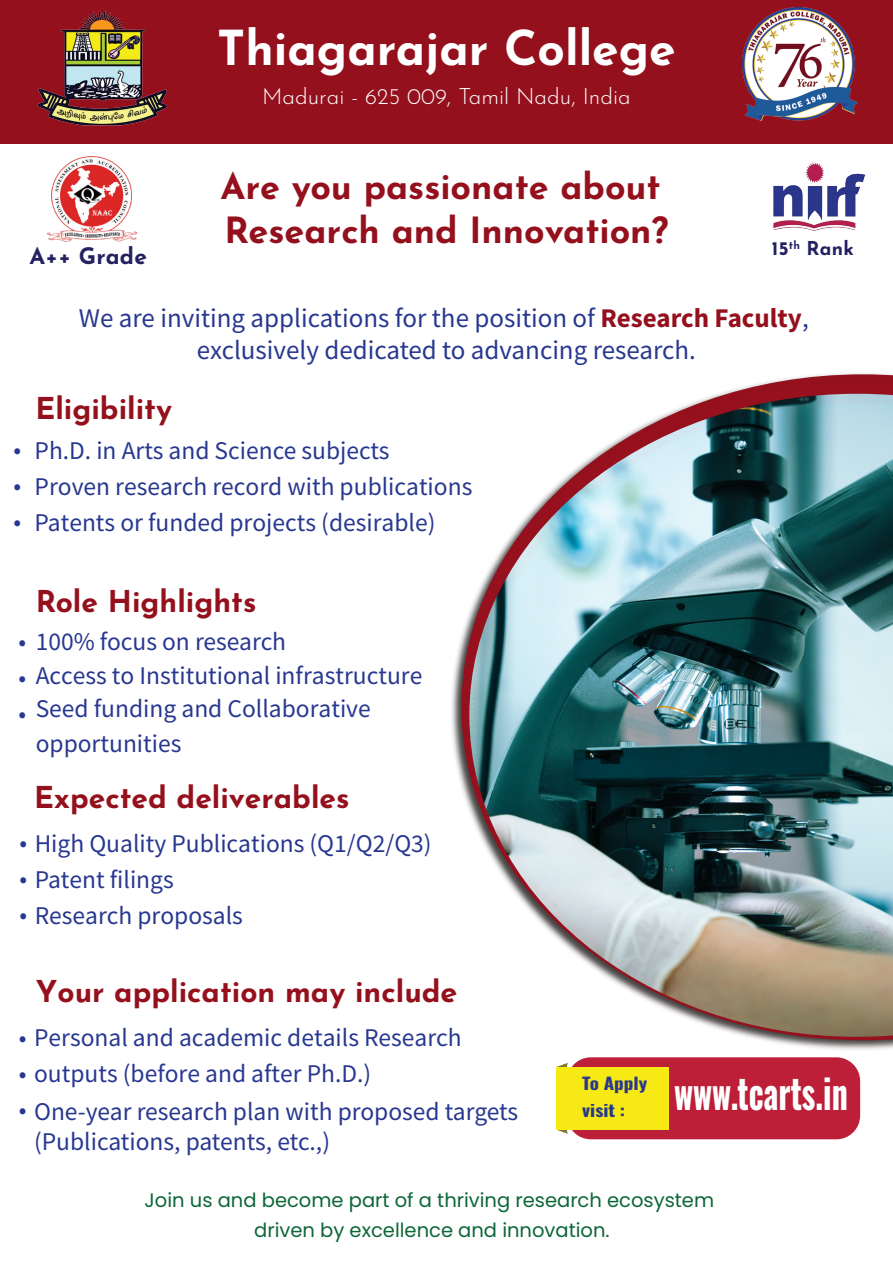
<style>
.page{position:relative;width:893px;height:1263px;background:#fff}
.page>*{position:absolute;margin:0;border:0;box-sizing:border-box;transform-origin:0 0}
.t1{font:100 48px "Josefin Sans";color:#fff}
.t2{font:700 41.25px "Oswald";color:#fff;scale:.77 1}
.t3{font:100 36px/43.2px "Josefin Sans";color:#95101d}
.t4{font:100 30px "Josefin Sans";color:#95101d}
.t5{font:27px/32.4px "Source Sans Pro";color:#283890;text-align:center}
.t6{font:25.5px/36px "Source Sans Pro";color:#283890}
.t7{font:100 22.8px "Josefin Sans";letter-spacing:.01em;color:#252161}
.t8{font:100 22.5px "Josefin Sans";color:#fff}
.t9{font:19.5px/30px "Poppins";color:#0c6638;text-align:center}
.t10{font:100 19.05px "Josefin Sans";letter-spacing:.01em;color:#252161}
.t11{font:700 16.5px/27px "Oswald";color:#283890;scale:1.15 1}
.s1{font-weight:700;color:#95101d}
</style>
<div class="page">
<div style="left:0;top:0;width:893px;height:144px;background:#95101d"></div>
<img style="left:37px;top:11px;width:130px;height:115px">
<img style="left:743px;top:8px;width:115px;height:113px">
<img style="left:773px;top:162px;width:93px;height:70px">
<img style="left:48px;top:157px;width:88px;height:84px">
<img style="left:460px;top:384px;width:433px;height:662px">
<svg style="left:556px;top:1063px;width:12px;height:71px"></svg>
<div style="left:567px;top:1057px;width:293px;height:82px;background:#bd1f39;border-radius:24px"></div>
<div style="left:556px;top:1067px;width:112px;height:62px;background:#f7e914"></div>
<p class="t7" style="left:29px;top:239px;width:119px">A++ Grade</p>
<h1 class="t1" style="left:217px;top:13px;width:460px">Thiagarajar College</h1>
<p class="t8" style="left:262px;top:79px;width:370px">Madurai - 625 009, Tamil Nadu, India</p>
<h3 class="t3" style="left:220px;top:162px;width:449px">Are you passionate about<br>Research and Innovation?</h3>
<p class="t10" style="left:772px;top:234px;width:83px">15<sup>th</sup> Rank</p>
<p class="t6" style="left:14px;top:432px;width:9px;text-align:justify">• • •</p>
<p class="t5" style="left:79px;top:301px;width:731px">We are inviting applications for the position of <span class="s1">Research Faculty</span>, exclusively dedicated to advancing research.</p>
<p class="t4" style="left:35px;top:386px;width:138px">Eligibility</p>
<p class="t6" style="left:35px;top:432px;width:439px">Ph.D. in Arts and Science subjects<br>Proven research record with publications<br>Patents or funded projects (desirable)</p>
<p class="t4" style="left:36px;top:579px;width:222px">Role Highlights</p>
<p class="t6" style="left:18px;top:623px;width:269px">• 100% focus on research</p>
<p class="t6" style="left:18px;top:656px;width:405px;line-height:38.1px">• Access to Institutional infrastructure •</p>
<p class="t6" style="left:36px;top:691px;width:337px;line-height:34.5px">Seed funding and Collaborative opportunities</p>
<p class="t4" style="left:34px;top:775px;width:317px">Expected deliverables</p>
<p class="t6" style="left:19px;top:826px;width:414px">• High Quality Publications (Q1/Q2/Q3)</p>
<p class="t6" style="left:19px;top:862px;width:156px">• Patent filings</p>
<p class="t6" style="left:19px;top:898px;width:225px">• Research proposals</p>
<p class="t4" style="left:36px;top:969px;width:423px">Your application may include</p>
<p class="t6" style="left:19px;top:1019px;width:444px">• Personal and academic details Research</p>
<p class="t6" style="left:19px;top:1055px;width:354px">• outputs (before and after Ph.D.)</p>
<p class="t6" style="left:19px;top:1093px;width:501px">• One-year research plan with proposed targets</p>
<p class="t11" style="left:582px;top:1071px;width:58px">To Apply visit :</p>
<h2 class="t2" style="left:674px;top:1071px;width:227px">www.tcarts.in</h2>
<p class="t6" style="left:34px;top:1123px;width:297px">(Publications, patents, etc.,)</p>
<p class="t9" style="left:145px;top:1185px;width:571px">Join us and become part of a thriving research ecosystem driven by excellence and innovation.</p>
</div>
